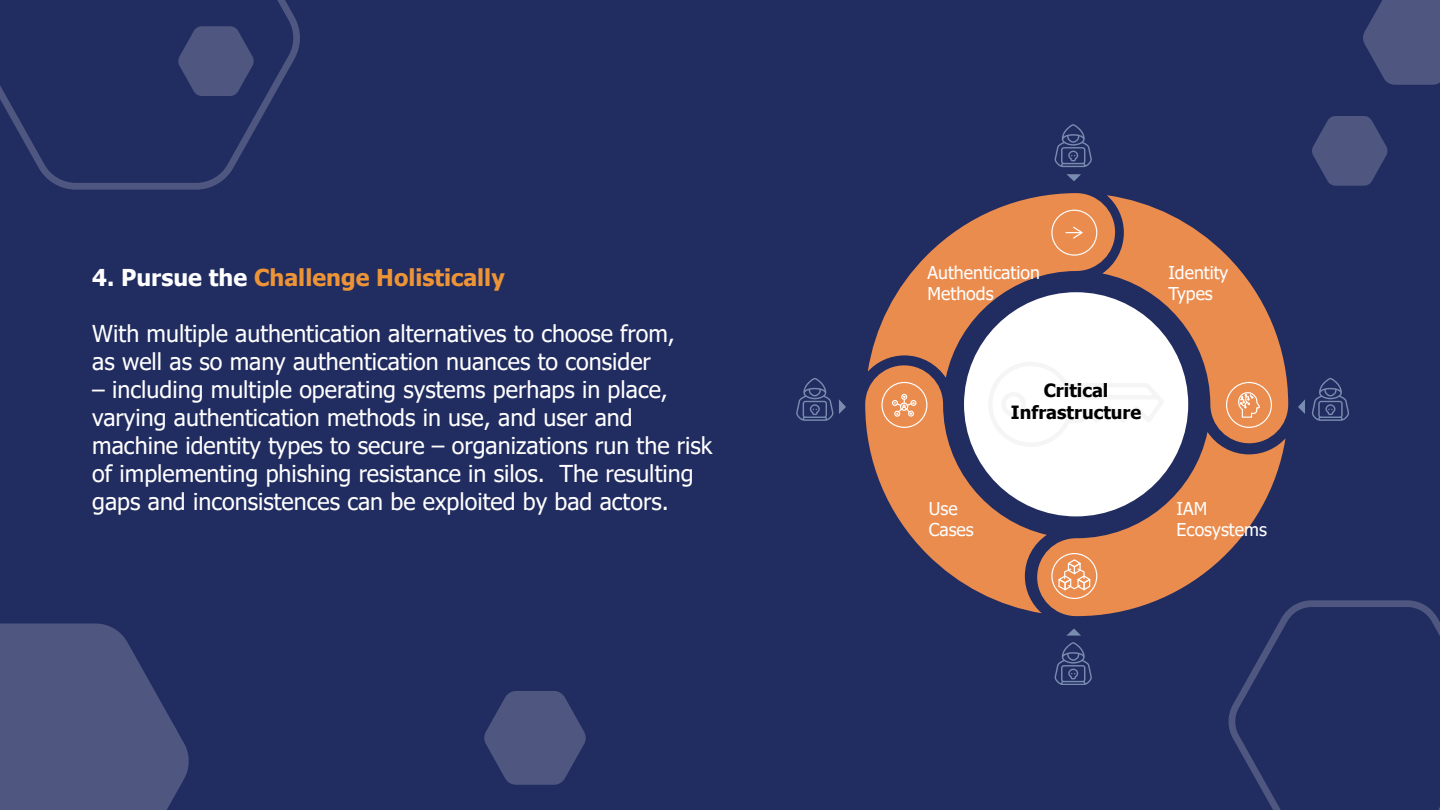
<style>
.page{position:relative;width:1440px;height:810px;background:#212c60}
.page>*{position:absolute;margin:0;border:0;box-sizing:border-box;transform-origin:0 0}
.t1{font:23.25px/27.9px "Tahoma";color:#fff}
.t2{font:700 23.25px "Tahoma";color:#ed9437}
.t3{font:700 18.23px/21.9px "Tahoma";color:#000;text-align:center}
.t4{font:17.7px/21.2px "Tahoma";color:#fff}
.s1{color:#fff}
</style>
<div class="page">
<svg style="left:0;top:0;width:300px;height:190px"></svg>
<svg style="left:178px;top:26px;width:76px;height:70px"></svg>
<svg style="left:1312px;top:116px;width:76px;height:70px"></svg>
<svg style="left:484px;top:691px;width:102px;height:94px"></svg>
<svg style="left:1363px;top:0;width:77px;height:85px;background:#48517c"></svg>
<svg style="left:0;top:623px;width:189px;height:187px;background:#48507c"></svg>
<svg style="left:1054px;top:124px;width:38px;height:43px"></svg>
<svg style="left:1066px;top:174px;width:15px;height:7px"></svg>
<svg style="left:865px;top:193px;width:575px;height:617px"></svg>
<svg style="left:797px;top:378px;width:49px;height:43px"></svg>
<p class="t4" style="left:928px;top:263px;width:114px">Authentication<br>Methods</p>
<p class="t4" style="left:1168px;top:263px;width:61px">Identity<br>Types</p>
<p class="t2" style="left:92px;top:261px;width:414px"><span class="s1">4. Pursue the</span> Challenge Holistically</p>
<p class="t1" style="left:92px;top:321px;width:584px">With multiple authentication alternatives to choose from, as well as so many authentication nuances to consider</p>
<p class="t1" style="left:92px;top:377px;width:622px">– including multiple operating systems perhaps in place, varying authentication methods in use, and user and machine identity types to secure – organizations run the risk of implementing phishing resistance in silos. The resulting gaps and inconsistences can be exploited by bad actors.</p>
<p class="t3" style="left:1011px;top:381px;width:132px">Critical<br>Infrastructure</p>
<p class="t4" style="left:929px;top:499px;width:47px">Use<br>Cases</p>
<p class="t4" style="left:1177px;top:499px;width:92px">IAM<br>Ecosystems</p>
</div>
